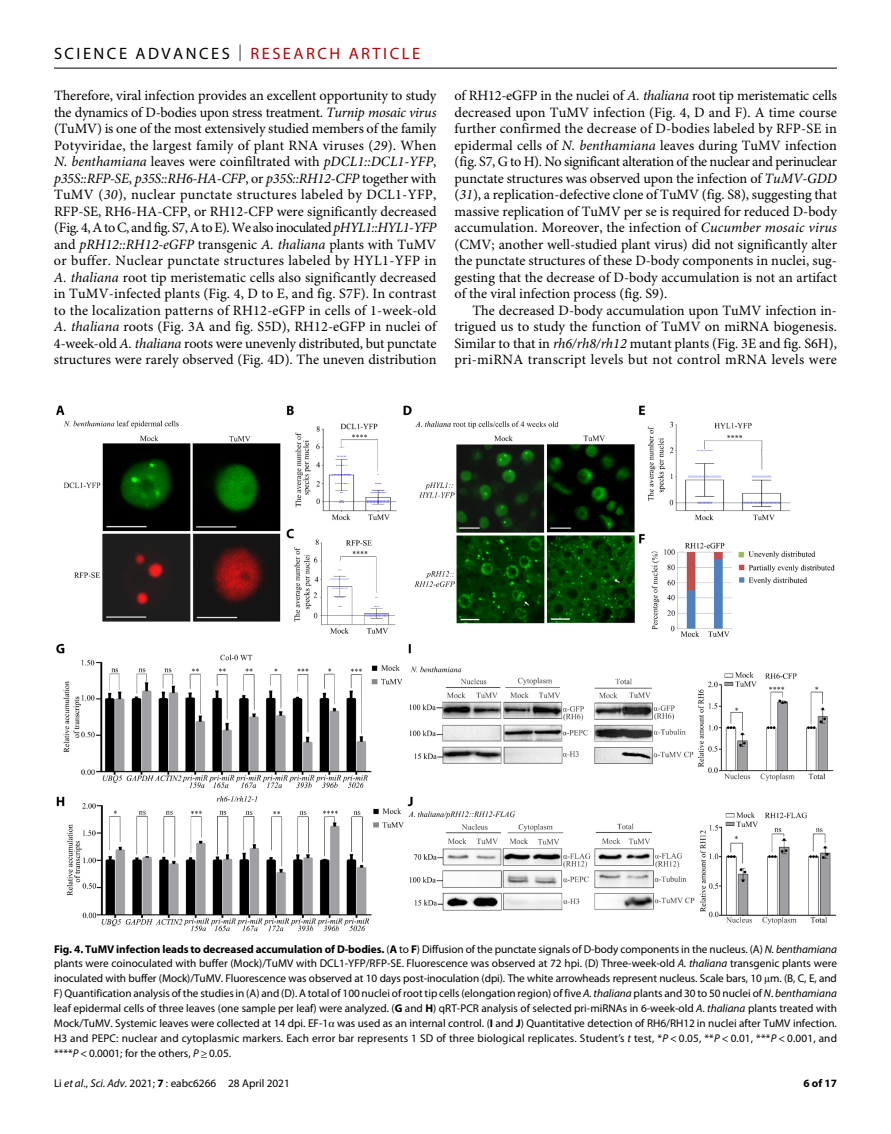
<style>
.page{position:relative;width:891px;height:1134px;background:#fff}
.page>*{position:absolute;margin:0;border:0;box-sizing:border-box;transform-origin:0 0}
.t1{font:16.5px "Myriad Pro";letter-spacing:.15em;color:#000}
.t2{font:14.25px/16.5px "Minion Pro";color:#000;text-align:justify}
.t3{font:11.25px/15px "Myriad Pro";color:#000;text-align:justify}
.t4{font:700 11.25px "Myriad Pro";color:#000}
.s1{font-weight:300}
.s2{color:#b10508}
.s3{font-style:italic}
.s4{font-weight:700}
</style>
<div class="page">
<hr style="left:54px;top:68px;width:783px;height:1px;background:#000">
<img style="left:56px;top:405px;width:781px;height:526px">
<p class="t1" style="left:54px;top:40px;width:368px">SCIENCE ADVANCES <span class="s1">|</span> <span class="s2">RESEARCH ARTICLE</span></p>
<p class="t2" style="left:54px;top:89px;width:384px">Therefore, viral infection provides an excellent opportunity to study the dynamics of D-bodies upon stress treatment. <span class="s3">Turnip mosaic virus </span>(TuMV) is one of the most extensively studied members of the family Potyviridae, the largest family of plant RNA viruses (<span class="s3">29</span>). When <span class="s3">N. benthamiana</span> leaves were coinfiltrated with <span class="s3">pDCL1::DCL1-YFP</span>, <span class="s3">p35S::RFP-SE</span>, <span class="s3">p35S::RH6-HA-CFP</span>, or <span class="s3">p35S::RH12-CFP</span> together with TuMV (<span class="s3">30</span>), nuclear punctate structures labeled by DCL1-YFP, RFP-SE, RH6-HA-CFP, or RH12-CFP were significantly decreased (Fig. 4, A to C, and fig. S7, A to E). We also inoculated <span class="s3">pHYL1::HYL1-YFP </span>and <span class="s3">pRH12::RH12-eGFP</span> transgenic <span class="s3">A. thaliana</span> plants with TuMV or buffer. Nuclear punctate structures labeled by HYL1-YFP in <span class="s3">A. thaliana</span> root tip meristematic cells also significantly decreased in TuMV-infected plants (Fig. 4, D to E, and fig. S7F). In contrast to the localization patterns of RH12-eGFP in cells of 1-week-old <span class="s3">A. thaliana</span> roots (Fig. 3A and fig. S5D), RH12-eGFP in nuclei of 4-week-old <span class="s3">A. thaliana</span> roots were unevenly distributed, but punctate structures were rarely observed (Fig. 4D). The uneven distribution</p>
<p class="t2" style="left:454px;top:89px;width:384px">of RH12-eGFP in the nuclei of <span class="s3">A. thaliana</span> root tip meristematic cells decreased upon TuMV infection (Fig. 4, D and F). A time course further confirmed the decrease of D-bodies labeled by RFP-SE in epidermal cells of <span class="s3">N. benthamiana</span> leaves during TuMV infection (fig. S7, G to H). No significant alteration of the nuclear and perinuclear punctate structures was observed upon the infection of <span class="s3">TuMV-GDD </span>(<span class="s3">31</span>), a replication-defective clone of TuMV (fig. S8), suggesting that massive replication of TuMV per se is required for reduced D-body accumulation. Moreover, the infection of <span class="s3">Cucumber mosaic virus </span>(CMV; another well-studied plant virus) did not significantly alter the punctate structures of these D-body components in nuclei, sug&shy;gesting that the decrease of D-body accumulation is not an artifact of the viral infection process (fig. S9).</p>
<p class="t2" style="left:454px;top:303px;width:384px;text-indent:18px">The decreased D-body accumulation upon TuMV infection in&shy;trigued us to study the function of TuMV on miRNA biogenesis.<br>Similar to that in <span class="s3">rh6/rh8/rh12</span> mutant plants (Fig. 3E and fig. S6H), pri-miRNA transcript levels but not control mRNA levels were</p>
<p class="t3" style="left:54px;top:941px;width:785px"><span class="s4">Fig. 4. TuMV infection leads to decreased accumulation of D-bodies.</span> (<span class="s4">A</span> to <span class="s4">F</span>) Diffusion of the punctate signals of D-body components in the nucleus. (A) <span class="s3">N. benthamiana </span>plants were coinoculated with buffer (Mock)/TuMV with DCL1-YFP/RFP-SE. Fluorescence was observed at 72 hpi. (D) Three-week-old <span class="s3">A. thaliana</span> transgenic plants were inoculated with buffer (Mock)/TuMV. Fluorescence was observed at 10 days post-inoculation (dpi). The white arrowheads represent nucleus. Scale bars, 10 m. (B, C, E, and F) Quantification analysis of the studies in (A) and (D). A total of 100 nuclei of root tip cells (elongation region) of five <span class="s3">A. thaliana</span> plants and 30 to 50 nuclei of <span class="s3">N</span>. <span class="s3">benthamiana </span>leaf epidermal cells of three leaves (one sample per leaf) were analyzed. (<span class="s4">G</span> and <span class="s4">H</span>) qRT-PCR analysis of selected pri-miRNAs in 6-week-old <span class="s3">A. thaliana</span> plants treated with Mock/TuMV. Systemic leaves were collected at 14 dpi. EF-1 was used as an internal control. (<span class="s4">I</span> and <span class="s4">J</span>) Quantitative detection of RH6/RH12 in nuclei after TuMV infection.<br>H3 and PEPC: nuclear and cytoplasmic markers. Each error bar represents 1 SD of three biological replicates. Student’s <span class="s3">t</span> test, *<span class="s3">P</span> &lt; 0.05, **<span class="s3">P</span> &lt; 0.01, ***<span class="s3">P</span> &lt; 0.001, and ****<span class="s3">P</span> &lt; 0.0001; for the others, <span class="s3">P</span> ≥ 0.05.</p>
<p class="t3" style="left:54px;top:1076px;width:237px">Li <span class="s3">et al</span>., <span class="s3">Sci. Adv.</span> 2021; <span class="s4">7</span> : eabc6266 28 April 2021</p>
<p class="t4" style="left:803px;top:1074px;width:35px">6 of 17</p>
</div>
